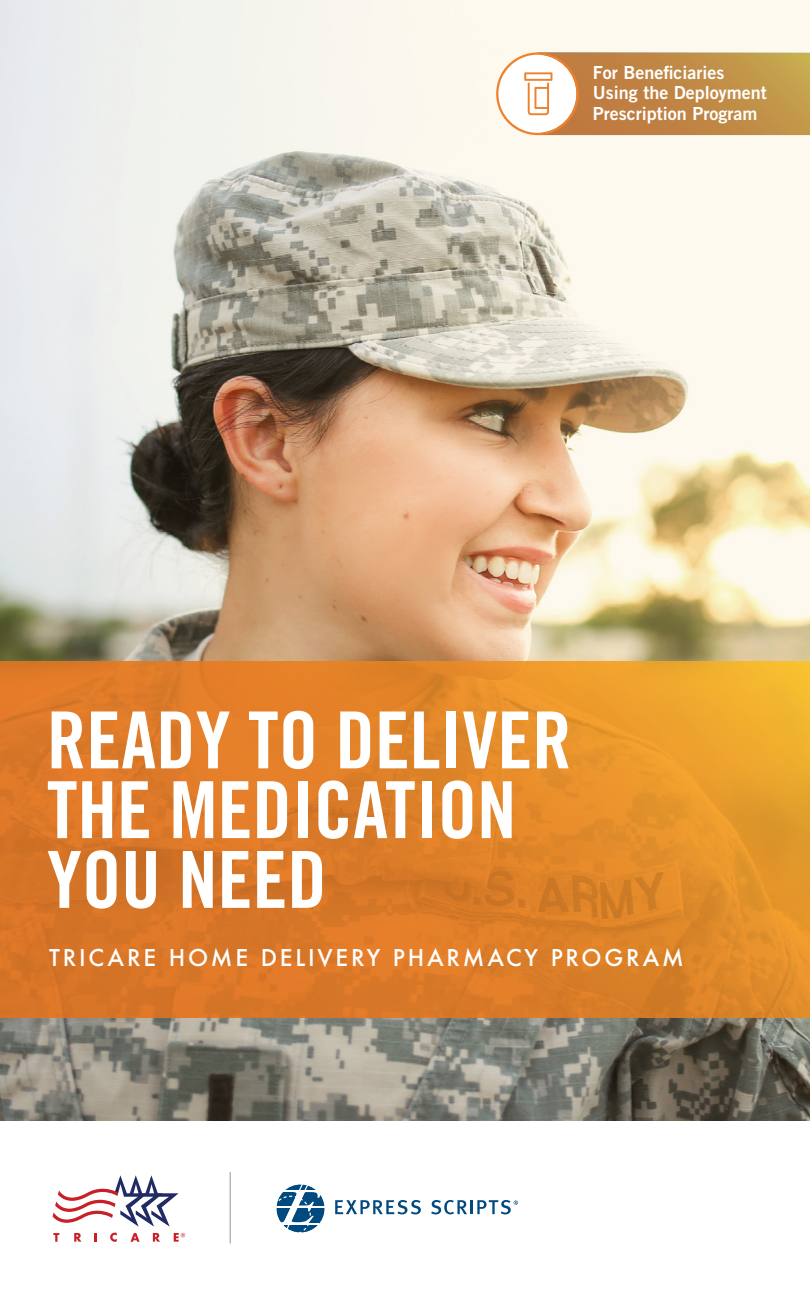
<style>
.page{position:relative;width:810px;height:1296px;background:#fff}
.page>*{position:absolute;margin:0;border:0;box-sizing:border-box;transform-origin:0 0}
.t1{font:78.75px "Trade Gothic LT Std Bd Cn 20";color:#fff}
.t2{font:500 22.5px "Futura";letter-spacing:.125em;color:#fff}
.t3{font:18px/20.2px "Trade Gothic LT Std Bd 2";color:#fff}
</style>
<div class="page">
<img style="left:0;top:0;width:810px;height:1120px">
<svg style="left:496px;top:52px;width:314px;height:83px"></svg>
<svg style="left:0;top:662px;width:810px;height:356px;background:#df8329"></svg>
<svg style="left:53px;top:1175px;width:126px;height:52px"></svg>
<svg style="left:53px;top:1233px;width:6px;height:9px"></svg>
<svg style="left:74px;top:1233px;width:7px;height:9px"></svg>
<svg style="left:94px;top:1233px;width:3px;height:9px"></svg>
<svg style="left:110px;top:1233px;width:7px;height:9px"></svg>
<svg style="left:131px;top:1233px;width:9px;height:9px"></svg>
<svg style="left:153px;top:1233px;width:7px;height:9px"></svg>
<svg style="left:174px;top:1233px;width:11px;height:9px"></svg>
<svg style="left:335px;top:1200px;width:86px;height:14px"></svg>
<svg style="left:431px;top:1200px;width:87px;height:14px"></svg>
<svg style="left:276px;top:1184px;width:49px;height:49px"></svg>
<hr style="left:230px;top:1172px;width:1px;height:71px;background:#939598">
<p class="t3" style="left:593px;top:62px;width:175px">For Beneficiaries<br>Using the Deployment<br>Prescription Program</p>
<p class="t1" style="left:47px;top:692px;width:526px">READY TO DELIVER</p>
<p class="t1" style="left:47px;top:762px;width:471px">THE MEDICATION</p>
<p class="t1" style="left:47px;top:832px;width:281px">YOU NEED</p>
<p class="t2" style="left:49px;top:942px;width:636px">TRICARE HOME DELIVERY PHARMACY PROGRAM</p>
</div>
